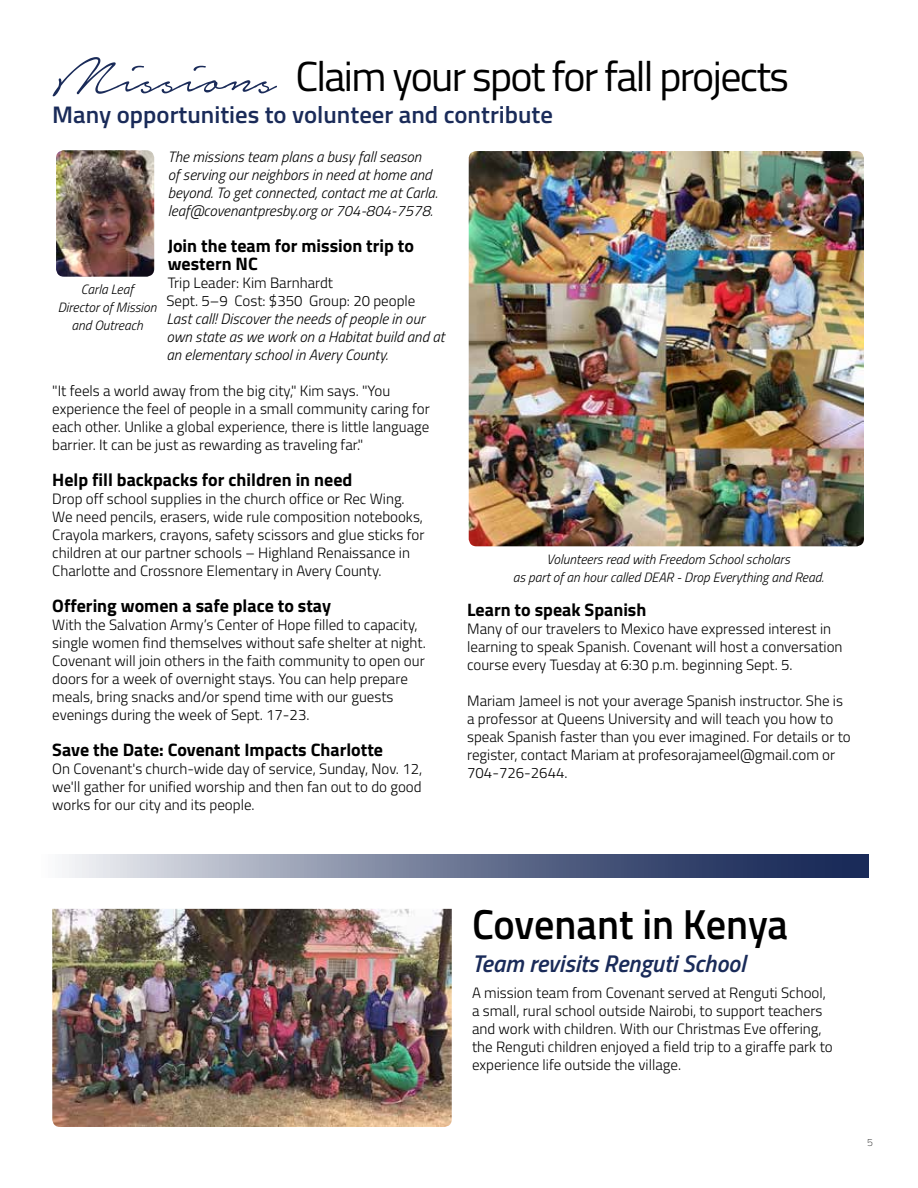
<style>
.page{position:relative;width:918px;height:1188px;background:#fff}
.page>*{position:absolute;margin:0;border:0;box-sizing:border-box;transform-origin:0 0}
.t1{font:42px "Titillium";letter-spacing:-.04em;color:#000}
.t2{font:600 42px "Titillium";letter-spacing:-.005em;color:#000;scale:.96 1}
.t3{font:italic 600 24.3px "Titillium";color:#1a2b59}
.t4{font:600 24px "Titillium";color:#1a2b59}
.t5{font:700 18px/18px "Titillium";color:#000}
.t6{font:300 15px/18px "Titillium";color:#000}
.t7{font:italic 300 15px/18px "Titillium";color:#000}
.t8{font:italic 300 13.5px/18px "Titillium";color:#000;text-align:center}
.t9{font:100 10.5px "Titillium";color:#000}
.s1{font-family:"Notera Personal Use Only";font-size:66px;color:#1a2b59}
</style>
<div class="page">
<svg style="left:65px;top:854px;width:804px;height:24px;background:#727d99"></svg>
<img style="left:469px;top:151px;width:395px;height:395px">
<img style="left:56px;top:150px;width:98px;height:127px">
<img style="left:52px;top:909px;width:400px;height:218px">
<h1 class="t1" style="left:52px;top:46px;width:738px"><span class="s1">Missions</span> Claim your spot for fall projects</h1>
<h3 class="t4" style="left:52px;top:96px;width:502px">Many opportunities to volunteer and contribute</h3>
<p class="t7" style="left:168px;top:147px;width:271px">The missions team plans a busy fall season<br>of serving our neighbors in need at home and beyond. To get connected, contact me at Carla. leaf@covenantpresby.org or 704-804-7578.</p>
<p class="t5" style="left:168px;top:236px;width:248px">Join the team for mission trip to western NC</p>
<p class="t6" style="left:166px;top:273px;width:250px">Trip Leader: Kim Barnhardt<br>Sept. 5–9 Cost: $350 Group: 20 people</p>
<p class="t7" style="left:166px;top:309px;width:279px">Last call! Discover the needs of people in our own state as we work on a Habitat build and at an elementary school in Avery County.</p>
<p class="t6" style="left:52px;top:381px;width:379px">"It feels a world away from the big city," Kim says. "You experience the feel of people in a small community caring for each other. Unlike a global experience, there is little language barrier. It can be just as rewarding as traveling far."</p>
<p class="t5" style="left:52px;top:470px;width:302px">Help fill backpacks for children in need</p>
<p class="t6" style="left:52px;top:489px;width:374px">Drop off school supplies in the church office or Rec Wing.<br>We need pencils, erasers, wide rule composition notebooks, Crayola markers, crayons, safety scissors and glue sticks for children at our partner schools – Highland Renaissance in Charlotte and Crossnore Elementary in Avery County.</p>
<p class="t5" style="left:52px;top:596px;width:280px">Offering women a safe place to stay</p>
<p class="t6" style="left:52px;top:615px;width:375px">With the Salvation Army’s Center of Hope filled to capacity, single women find themselves without safe shelter at night.<br>Covenant will join others in the faith community to open our doors for a week of overnight stays. You can help prepare meals, bring snacks and/or spend time with our guests evenings during the week of Sept. 17-23.</p>
<p class="t5" style="left:52px;top:740px;width:332px">Save the Date: Covenant Impacts Charlotte</p>
<p class="t6" style="left:52px;top:759px;width:372px;text-align:justify">On Covenant's church-wide day of service, Sunday, Nov. 12, we'll gather for unified worship and then fan out to do good works for our city and its people.</p>
<p class="t8" style="left:58px;top:280px;width:100px">Carla Leaf<br>Director of Mission and Outreach</p>
<p class="t8" style="left:513px;top:550px;width:312px">Volunteers read with Freedom School scholars<br>as part of an hour called DEAR - Drop Everything and Read.</p>
<p class="t5" style="left:467px;top:600px;width:181px">Learn to speak Spanish</p>
<p class="t6" style="left:467px;top:619px;width:377px">Many of our travelers to Mexico have expressed interest in learning to speak Spanish. Covenant will host a conversation course every Tuesday at 6:30 p.m. beginning Sept. 5.</p>
<p class="t6" style="left:467px;top:691px;width:385px">Mariam Jameel is not your average Spanish instructor. She is a professor at Queens University and will teach you how to speak Spanish faster than you ever imagined. For details or to register, contact Mariam at profesorajameel@gmail.com or 704-726-2644.</p>
<h1 class="t2" style="left:472px;top:893px;width:331px">Covenant in Kenya</h1>
<h2 class="t3" style="left:472px;top:945px;width:275px">Team revisits Renguti School</h2>
<p class="t6" style="left:472px;top:983px;width:362px">A mission team from Covenant served at Renguti School, a small, rural school outside Nairobi, to support teachers and work with children. With our Christmas Eve offering, the Renguti children enjoyed a field trip to a giraffe park to experience life outside the village.</p>
<p class="t9" style="left:867px;top:1135px;width:7px">5</p>
</div>
